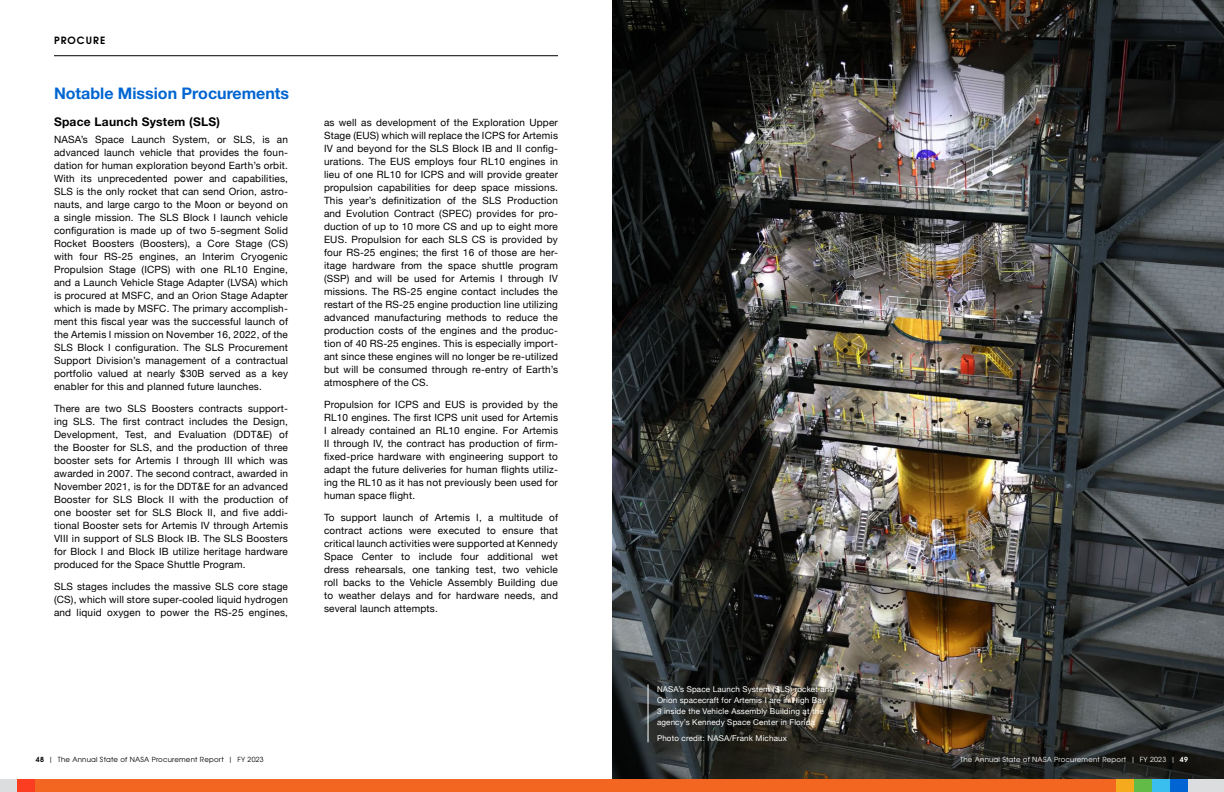
<style>
.page{position:relative;width:1224px;height:792px;background:#fff}
.page>*{position:absolute;margin:0;border:0;box-sizing:border-box;transform-origin:0 0}
.t1{font:700 16px "Helvetica Neue";color:#0065d2}
.t2{font:700 12px "Helvetica Neue";letter-spacing:.02em;color:#000}
.t3{font:10px/13px "Helvetica Neue";letter-spacing:.02em;color:#000;text-align:justify}
.t4{font:700 10px "Te X Gyre Adventor";letter-spacing:.105em;color:#000}
.t5{font:8px/11px "Helvetica Neue";letter-spacing:.02em;color:#fff}
.t6{font:7px "Te X Gyre Adventor";letter-spacing:.03em;color:#000}
.t7{font:7px "Te X Gyre Adventor";letter-spacing:.03em;color:#fff}
.s1{font-weight:700}
</style>
<div class="page">
<img style="left:612px;top:0;width:612px;height:779px">
<hr style="left:648px;top:684px;width:1px;height:58px;background:#fff">
<hr style="left:54px;top:55px;width:504px;height:1px;background:#000">
<div style="left:0;top:779px;width:17px;height:13px;background:#dcddde"></div>
<div style="left:17px;top:779px;width:18px;height:13px;background:#fc3d21"></div>
<div style="left:35px;top:779px;width:1081px;height:13px;background:#f26622"></div>
<div style="left:1116px;top:779px;width:18px;height:13px;background:#f5a91c"></div>
<div style="left:1134px;top:779px;width:18px;height:13px;background:#61bb46"></div>
<div style="left:1152px;top:779px;width:18px;height:13px;background:#3abef0"></div>
<div style="left:1170px;top:779px;width:18px;height:13px;background:#0065d2"></div>
<div style="left:1188px;top:779px;width:36px;height:13px;background:#dcddde"></div>
<p class="t4" style="left:54px;top:32px;width:53px">PROCURE</p>
<h1 class="t1" style="left:54px;top:84px;width:237px">Notable Mission Procurements</h1>
<p class="t2" style="left:54px;top:114px;width:168px">Space Launch System (SLS)</p>
<p class="t3" style="left:54px;top:134px;width:236px">NASA’s Space Launch System, or SLS, is an advanced launch vehicle that provides the foun&shy;dation for human exploration beyond Earth’s orbit.<br>With its unprecedented power and capabilities, SLS is the only rocket that can send Orion, astro&shy;nauts, and large cargo to the Moon or beyond on a single mission. The SLS Block I launch vehicle configuration is made up of two 5-segment Solid Rocket Boosters (Boosters), a Core Stage (CS) with four RS-25 engines, an Interim Cryogenic Propulsion Stage (ICPS) with one RL10 Engine, and a Launch Vehicle Stage Adapter (LVSA) which is procured at MSFC, and an Orion Stage Adapter which is made by MSFC. The primary accomplish&shy;ment this fiscal year was the successful launch of the Artemis I mission on November 16, 2022, of the SLS Block I configuration. The SLS Procurement Support Division’s management of a contractual portfolio valued at nearly $30B served as a key enabler for this and planned future launches.</p>
<p class="t3" style="left:54px;top:403px;width:236px">There are two SLS Boosters contracts support&shy;ing SLS. The first contract includes the Design, Development, Test, and Evaluation (DDT&amp;E) of the Booster for SLS, and the production of three booster sets for Artemis I through III which was awarded in 2007. The second contract, awarded in November 2021, is for the DDT&amp;E for an advanced Booster for SLS Block II with the production of one booster set for SLS Block II, and five addi&shy;tional Booster sets for Artemis IV through Artemis VIII in support of SLS Block IB. The SLS Boosters for Block I and Block IB utilize heritage hardware produced for the Space Shuttle Program.</p>
<p class="t3" style="left:54px;top:581px;width:236px">SLS stages includes the massive SLS core stage (CS), which will store super-cooled liquid hydrogen and liquid oxygen to power the RS-25 engines,</p>
<p class="t3" style="left:324px;top:116px;width:236px">as well as development of the Exploration Upper Stage (EUS) which will replace the ICPS for Artemis IV and beyond for the SLS Block IB and II config&shy;urations. The EUS employs four RL10 engines in lieu of one RL10 for ICPS and will provide greater propulsion capabilities for deep space missions.<br>This year’s definitization of the SLS Production and Evolution Contract (SPEC) provides for pro&shy;duction of up to 10 more CS and up to eight more EUS. Propulsion for each SLS CS is provided by four RS-25 engines; the first 16 of those are her&shy;itage hardware from the space shuttle program (SSP) and will be used for Artemis I through IV missions. The RS-25 engine contact includes the restart of the RS-25 engine production line utilizing advanced manufacturing methods to reduce the production costs of the engines and the produc&shy;tion of 40 RS-25 engines. This is especially import&shy;ant since these engines will no longer be re-utilized but will be consumed through re-entry of Earth’s atmosphere of the CS.</p>
<p class="t3" style="left:324px;top:398px;width:236px">Propulsion for ICPS and EUS is provided by the RL10 engines. The first ICPS unit used for Artemis I already contained an RL10 engine. For Artemis II through IV, the contract has production of firm&shy;fixed-price hardware with engineering support to adapt the future deliveries for human flights utiliz&shy;ing the RL10 as it has not previously been used for human space flight.</p>
<p class="t3" style="left:324px;top:511px;width:236px">To support launch of Artemis I, a multitude of contract actions were executed to ensure that critical launch activities were supported at Kennedy Space Center to include four additional wet dress rehearsals, one tanking test, two vehicle roll backs to the Vehicle Assembly Building due to weather delays and for hardware needs, and several launch attempts.</p>
<p class="t5" style="left:657px;top:684px;width:179px">NASA’s Space Launch System (SLS) rocket and Orion spacecraft for Artemis I are in High Bay<br>3 inside the Vehicle Assembly Building at the agency’s Kennedy Space Center in Florida</p>
<p class="t5" style="left:657px;top:733px;width:131px">Photo credit: NASA/Frank Michaux</p>
<p class="t6" style="left:36px;top:754px;width:229px"><span class="s1">48</span> | The Annual State of NASA Procurement Report | FY 2023</p>
<p class="t7" style="left:960px;top:754px;width:229px">The Annual State of NASA Procurement Report | FY 2023 | <span class="s1">49</span></p>
</div>
